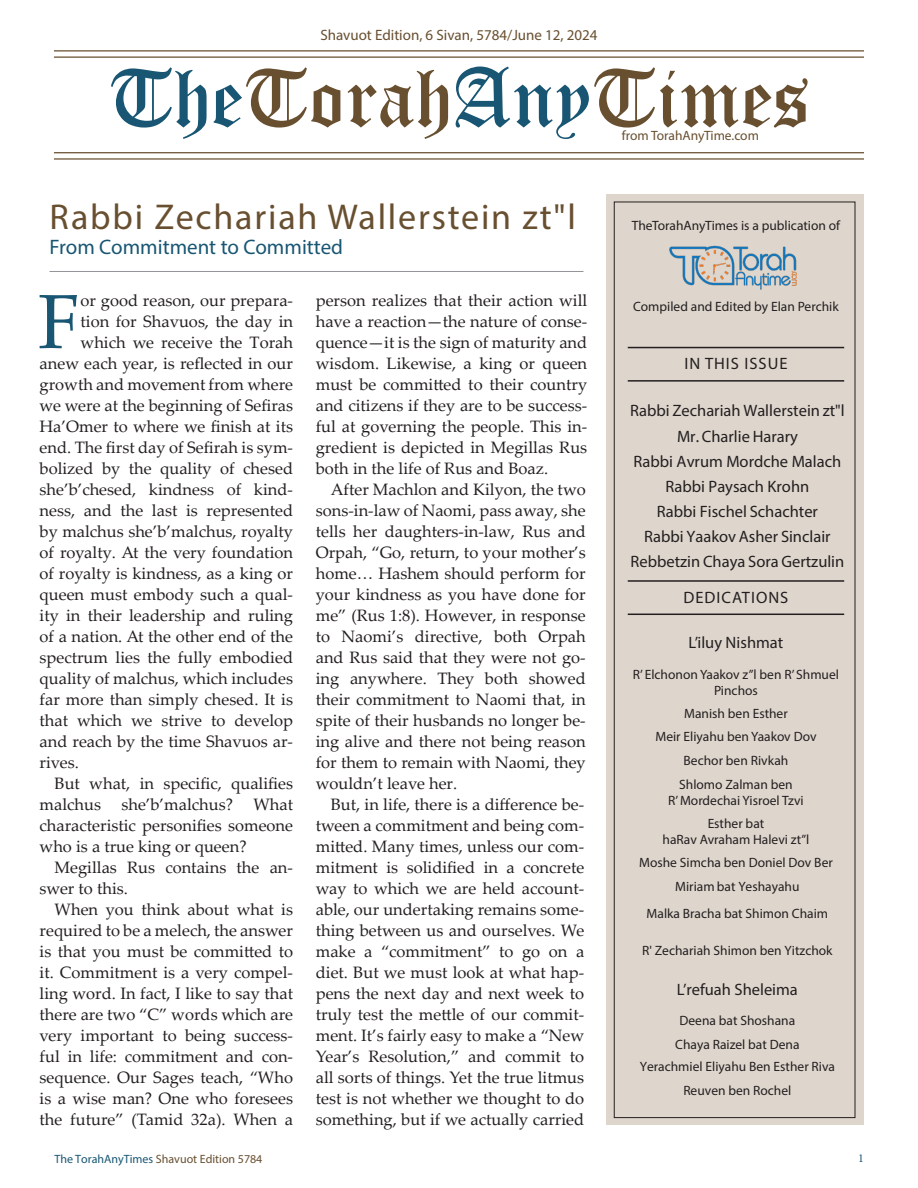
<style>
.page{position:relative;width:918px;height:1188px;background:#fff}
.page>*{position:absolute;margin:0;border:0;box-sizing:border-box;transform-origin:0 0}
.t1{font:82.5px "Old English Text";color:#684f30}
.Paragraph_First{font:76.8px "Palatino Linotype";color:#185673}
.t2{font:36px "Myriad Pro";letter-spacing:.05em;color:#684f30}
.t3{font:21px "Myriad Pro";color:#185673}
.Paragraph_Indented{font:16.5px/21px "Palatino Linotype";color:#231f20;text-align:justify}
.Paragraph_First-2{font:16.5px "Palatino Linotype";color:#231f20}
.t4{font:16.5px/25px "Myriad Pro";color:#231f20;text-align:center}
.t5{font:16.5px "Myriad Pro";letter-spacing:.06em;color:#231f20}
.t6{font:15px "Myriad Pro";color:#684f30}
.t7{font:13.5px/23.4px "Myriad Pro";color:#231f20;text-align:center}
.t8{font:13.5px "Myriad Pro";color:#684f30}
.t9{font:12px "Myriad Pro";color:#684f30}
.t10{font:12px "Minion Pro";color:#185673}
.s1{color:#185673}
</style>
<div class="page">
<hr style="left:54px;top:50px;width:810px;height:2px;background:#684f30">
<hr style="left:54px;top:56px;width:810px;height:2px;background:#684f30">
<hr style="left:54px;top:152px;width:810px;height:1px;background:#684f30">
<hr style="left:54px;top:158px;width:810px;height:2px;background:#684f30">
<div style="left:606px;top:194px;width:258px;height:931px;background:#ded6cd"></div>
<hr style="left:628px;top:580px;width:216px;height:2px;background:#231f20">
<hr style="left:628px;top:614px;width:216px;height:1px;background:#231f20">
<hr style="left:628px;top:347px;width:216px;height:1px;background:#231f20">
<hr style="left:628px;top:380px;width:216px;height:2px;background:#231f20">
<div style="left:614px;top:202px;width:241px;height:916px;border:1px solid #231f20"></div>
<img style="left:669px;top:245px;width:128px;height:45px">
<hr style="left:50px;top:271px;width:534px;height:1px;background:#939598">
<p class="t6" style="left:320px;top:26px;width:279px">Shavuot Edition, 6 Sivan, 5784/June 12, 2024</p>
<p class="t1" style="left:108px;top:45px;width:703px"><span class="s1">The</span>Torah<span class="s1">Any</span>Times</p>
<p class="t8" style="left:622px;top:127px;width:139px">from TorahAnyTime.com</p>
<p class="t2" style="left:50px;top:195px;width:528px">Rabbi Zechariah Wallerstein zt"l</p>
<p class="t3" style="left:50px;top:234px;width:295px">From Commitment to Committed</p>
<p class="Paragraph_First" style="left:38px;top:267px;width:44px">F</p>
<p class="Paragraph_First-2" style="left:81px;top:289px;width:214px">or good reason, our prepara-</p>
<p class="Paragraph_First-2" style="left:81px;top:310px;width:214px">tion for Shavuos, the day in</p>
<p class="Paragraph_First-2" style="left:81px;top:331px;width:214px">which we receive the Torah</p>
<p class="Paragraph_First-2" style="left:40px;top:352px;width:255px">anew each year, is reflected in our</p>
<p class="Paragraph_First-2" style="left:40px;top:373px;width:255px">growth and movement from where</p>
<p class="Paragraph_First-2" style="left:40px;top:394px;width:255px">we were at the beginning of Sefiras</p>
<p class="Paragraph_First-2" style="left:40px;top:415px;width:255px">Ha’Omer to where we finish at its</p>
<p class="Paragraph_First-2" style="left:40px;top:436px;width:255px">end. The first day of Sefirah is sym-</p>
<p class="Paragraph_First-2" style="left:40px;top:457px;width:255px">bolized by the quality of chesed</p>
<p class="Paragraph_First-2" style="left:40px;top:478px;width:255px">she’b’chesed, kindness of kind-</p>
<p class="Paragraph_First-2" style="left:40px;top:499px;width:255px">ness, and the last is represented</p>
<p class="Paragraph_First-2" style="left:40px;top:520px;width:255px">by malchus she’b’malchus, royalty</p>
<p class="Paragraph_First-2" style="left:40px;top:541px;width:255px">of royalty. At the very foundation</p>
<p class="Paragraph_First-2" style="left:40px;top:562px;width:255px">of royalty is kindness, as a king or</p>
<p class="Paragraph_First-2" style="left:40px;top:583px;width:255px">queen must embody such a qual-</p>
<p class="Paragraph_First-2" style="left:40px;top:604px;width:255px">ity in their leadership and ruling</p>
<p class="Paragraph_First-2" style="left:40px;top:625px;width:255px">of a nation. At the other end of the</p>
<p class="Paragraph_First-2" style="left:40px;top:646px;width:255px">spectrum lies the fully embodied</p>
<p class="Paragraph_First-2" style="left:40px;top:667px;width:255px">quality of malchus, which includes</p>
<p class="Paragraph_First-2" style="left:40px;top:688px;width:255px">far more than simply chesed. It is</p>
<p class="Paragraph_First-2" style="left:40px;top:709px;width:255px">that which we strive to develop</p>
<p class="Paragraph_First-2" style="left:40px;top:730px;width:255px">and reach by the time Shavuos ar-</p>
<p class="Paragraph_First-2" style="left:40px;top:751px;width:41px">rives.</p>
<p class="Paragraph_Indented" style="left:40px;top:772px;width:255px;text-indent:15px">But what, in specific, qualifies malchus she’b’malchus? What characteristic personifies someone who is a true king or queen?</p>
<p class="Paragraph_Indented" style="left:40px;top:856px;width:255px;text-indent:15px">Megillas Rus contains the an&shy;swer to this.</p>
<p class="Paragraph_Indented" style="left:40px;top:898px;width:255px;text-indent:15px">When you think about what is required to be a melech, the answer is that you must be committed to it. Commitment is a very compel&shy;ling word. In fact, I like to say that there are two “C” words which are very important to being success&shy;ful in life: commitment and con&shy;sequence. Our Sages teach, “Who is a wise man? One who foresees the future” (Tamid 32a). When a</p>
<p class="Paragraph_Indented" style="left:316px;top:289px;width:273px">person realizes that their action will have a reaction—the nature of conse&shy;quence—it is the sign of maturity and wisdom. Likewise, a king or queen must be committed to their country and citizens if they are to be success&shy;ful at governing the people. This in&shy;gredient is depicted in Megillas Rus both in the life of Rus and Boaz.</p>
<p class="Paragraph_Indented" style="left:316px;top:478px;width:272px;text-indent:15px">After Machlon and Kilyon, the two sons-in-law of Naomi, pass away, she tells her daughters-in-law, Rus and Orpah, “Go, return, to your mother’s home… Hashem should perform for your kindness as you have done for me” (Rus 1:8). However, in response to Naomi’s directive, both Orpah and Rus said that they were not go&shy;ing anywhere. They both showed their commitment to Naomi that, in spite of their husbands no longer be&shy;ing alive and there not being reason for them to remain with Naomi, they wouldn’t leave her.</p>
<p class="Paragraph_Indented" style="left:316px;top:794px;width:270px;text-indent:15px">But, in life, there is a difference be&shy;tween a commitment and being com&shy;mitted. Many times, unless our com&shy;mitment is solidified in a concrete way to which we are held account&shy;able, our undertaking remains some&shy;thing between us and ourselves. We make a “commitment” to go on a diet. But we must look at what hap&shy;pens the next day and next week to truly test the mettle of our commit&shy;ment. It’s fairly easy to make a “New Year’s Resolution,” and commit to all sorts of things. Yet the true litmus test is not whether we thought to do something, but if we actually carried</p>
<p class="t7" style="left:632px;top:213px;width:210px">TheTorahAnyTimes is a publication of</p>
<p class="t7" style="left:633px;top:294px;width:207px">Compiled and Edited by Elan Perchik</p>
<p class="t5" style="left:684px;top:354px;width:105px">IN THIS ISSUE</p>
<p class="t4" style="left:630px;top:398px;width:216px">Rabbi Zechariah Wallerstein zt"l<br>Mr. Charlie Harary<br>Rabbi Avrum Mordche Malach<br>Rabbi Paysach Krohn<br>Rabbi Fischel Schachter<br>Rabbi Yaakov Asher Sinclair<br>Rebbetzin Chaya Sora Gertzulin</p>
<p class="t5" style="left:684px;top:587px;width:106px">DEDICATIONS</p>
<p class="t4" style="left:689px;top:630px;width:96px">L’iluy Nishmat</p>
<p class="t7" style="left:633px;top:666px;width:208px;line-height:16.2px">R’ Elchonon Yaakov z”l ben R’ Shmuel<br>Pinchos</p>
<p class="t7" style="left:655px;top:702px;width:163px">Manish ben Esther<br>Meir Eliyahu ben Yaakov Dov<br>Bechor ben Rivkah<br>Shlomo Zalman ben</p>
<p class="t7" style="left:668px;top:788px;width:137px">R’ Mordechai Yisroel Tzvi<br>Esther bat</p>
<p class="t7" style="left:639px;top:828px;width:195px">haRav Avraham Halevi zt”l<br>Moshe Simcha ben Doniel Dov Ber<br>Miriam bat Yeshayahu</p>
<p class="t7" style="left:647px;top:901px;width:183px">Malka Bracha bat Shimon Chaim</p>
<p class="t7" style="left:642px;top:938px;width:192px">R' Zechariah Shimon ben Yitzchok</p>
<p class="t4" style="left:677px;top:976px;width:122px">L’refuah Sheleima</p>
<p class="t7" style="left:640px;top:1009px;width:197px">Deena bat Shoshana<br>Chaya Raizel bat Dena<br>Yerachmiel Eliyahu Ben Esther Riva<br>Reuven ben Rochel</p>
<p class="t9" style="left:55px;top:1151px;width:209px"><span class="s1">The TorahAnyTimes</span> Shavuot Edition 5784</p>
<p class="t10" style="left:858px;top:1150px;width:7px">1</p>
</div>
